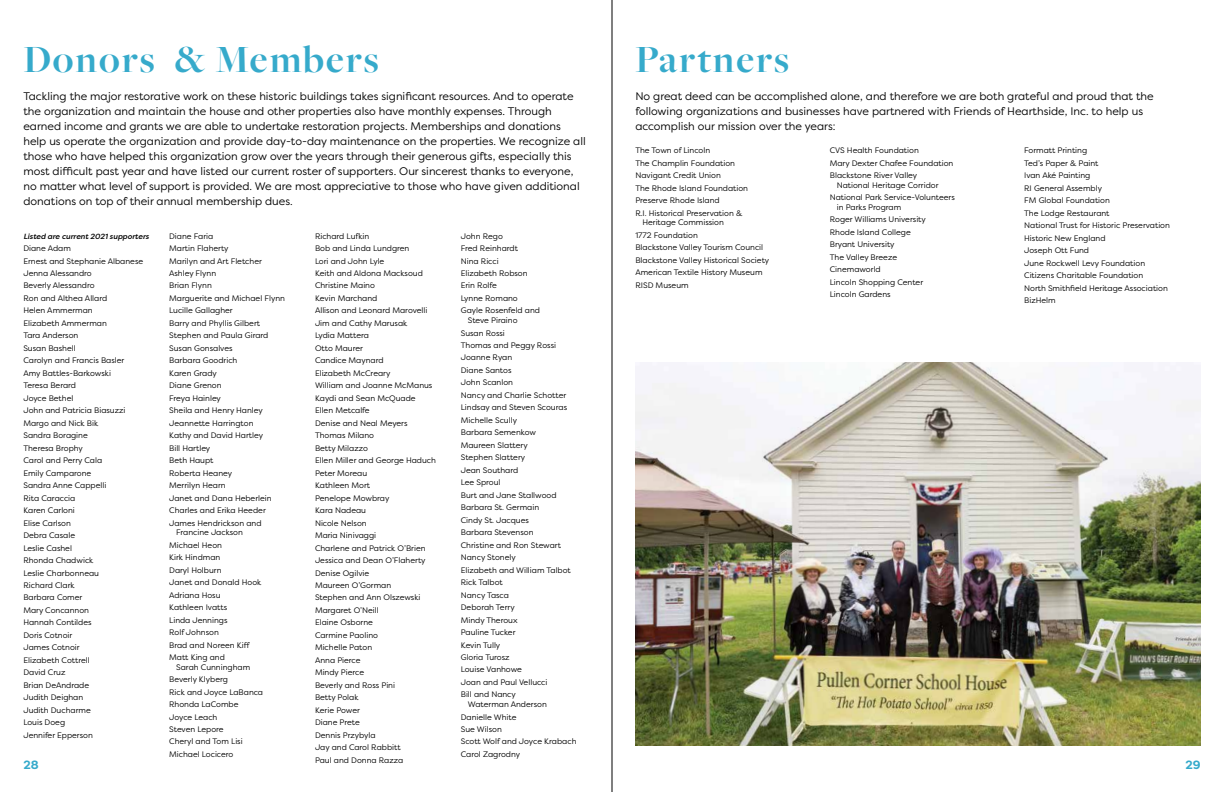
<style>
.page{position:relative;width:1224px;height:792px;background:#fff}
.page>*{position:absolute;margin:0;border:0;box-sizing:border-box;transform-origin:0 0}
.t1{font:700 40px "Freight Big Pro";letter-spacing:.05em;color:#36aacb}
.t2{font:700 12px "Filson Pro";color:#36aacb}
.t3{font:11px/15px "Filson Pro";color:#000}
.t4{font:8px/12.5px "Filson Pro";color:#000}
.t5{font:italic 500 7.5px "Filson Pro";color:#000}
</style>
<div class="page">
<img style="left:635px;top:362px;width:566px;height:384px">
<hr style="left:612px;top:0;width:1px;height:792px;background:#000">
<h1 class="t1" style="left:23px;top:33px;width:357px">Donors &amp; Members</h1>
<p class="t3" style="left:23px;top:88px;width:564px">Tackling the major restorative work on these historic buildings takes significant resources. And to operate the organization and maintain the house and other properties also have monthly expenses. Through earned income and grants we are able to undertake restoration projects. Memberships and donations help us operate the organization and provide day-to-day maintenance on the properties. We recognize all those who have helped this organization grow over the years through their generous gifts, especially this most difficult past year and have listed our current roster of supporters. Our sincerest thanks to everyone, no matter what level of support is provided. We are most appreciative to those who have given additional donations on top of their annual membership dues.</p>
<h1 class="t1" style="left:635px;top:33px;width:155px">Partners</h1>
<h3 class="t3" style="left:635px;top:88px;width:520px">No great deed can be accomplished alone, and therefore we are both grateful and proud that the following organizations and businesses have partnered with Friends of Hearthside, Inc. to help us accomplish our mission over the years:</h3>
<p class="t4" style="left:635px;top:144px;width:114px">The Town of Lincoln<br>The Champlin Foundation<br>Navigant Credit Union<br>The Rhode Island Foundation<br>Preserve Rhode Island<br>R.I. Historical Preservation &amp;</p>
<p class="t4" style="left:635px;top:216px;width:135px;text-indent:7px">Heritage Commission<br>1772 Foundation<br>Blackstone Valley Tourism Council<br>Blackstone Valley Historical Society<br>American Textile History Museum<br>RISD Museum</p>
<p class="t4" style="left:830px;top:144px;width:125px">CVS Health Foundation<br>Mary Dexter Chafee Foundation<br>Blackstone River Valley</p>
<p class="t4" style="left:830px;top:179px;width:127px;text-indent:7px">National Heritage Corridor<br>National Park Service-Volunteers</p>
<p class="t4" style="left:830px;top:201px;width:97px;text-indent:7px">in Parks Program<br>Roger Williams University<br>Rhode Island College<br>Bryant University<br>The Valley Breeze<br>Cinemaworld<br>Lincoln Shopping Center<br>Lincoln Gardens</p>
<p class="t4" style="left:1024px;top:144px;width:147px">Formatt Printing<br>Ted’s Paper &amp; Paint<br>Ivan Aké Painting<br>RI General Assembly<br>FM Global Foundation<br>The Lodge Restaurant<br>National Trust for Historic Preservation<br>Historic New England<br>Joseph Ott Fund<br>June Rockwell Levy Foundation<br>Citizens Charitable Foundation<br>North Smithfield Heritage Association<br>BizHelm</p>
<p class="t4" style="left:315px;top:229px;width:123px">Richard Lufkin<br>Bob and Linda Lundgren<br>Lori and John Lyle<br>Keith and Aldona Macksoud<br>Christine Maino<br>Kevin Marchand<br>Allison and Leonard Marovelli<br>Jim and Cathy Marusak<br>Lydia Mattera<br>Otto Maurer<br>Candice Maynard<br>Elizabeth McCreary<br>William and Joanne McManus<br>Kaydi and Sean McQuade<br>Ellen Metcalfe<br>Denise and Neal Meyers<br>Thomas Milano<br>Betty Milazzo<br>Ellen Miller and George Haduch<br>Peter Moreau<br>Kathleen Mort<br>Penelope Mowbray<br>Kara Nadeau<br>Nicole Nelson<br>Maria Ninivaggi<br>Charlene and Patrick O’Brien<br>Jessica and Dean O’Flaherty<br>Denise Ogilvie<br>Maureen O’Gorman<br>Stephen and Ann Olszewski<br>Margaret O’Neill<br>Elaine Osborne<br>Carmine Paolino<br>Michelle Paton<br>Anna Pierce<br>Mindy Pierce<br>Beverly and Ross Pini<br>Betty Polak<br>Kerie Power<br>Diane Prete<br>Dennis Przybyla<br>Jay and Carol Rabbitt<br>Paul and Donna Razza</p>
<p class="t4" style="left:461px;top:229px;width:81px">John Rego<br>Fred Reinhardt<br>Nina Ricci<br>Elizabeth Robson<br>Erin Rolfe<br>Lynne Romano<br>Gayle Rosenfeld and</p>
<p class="t4" style="left:169px;top:229px;width:117px">Diane Faria<br>Martin Flaherty<br>Marilyn and Art Fletcher<br>Ashley Flynn<br>Brian Flynn<br>Marguerite and Michael Flynn<br>Lucille Gallagher<br>Barry and Phyllis Gilbert<br>Stephen and Paula Girard<br>Susan Gonsalves<br>Barbara Goodrich<br>Karen Grady<br>Diane Grenon<br>Freya Hainley<br>Sheila and Henry Hanley<br>Jeannette Harrington<br>Kathy and David Hartley<br>Bill Hartley<br>Beth Haupt<br>Roberta Heaney<br>Merrilyn Hearn<br>Janet and Dana Heberlein<br>Charles and Erika Heeder<br>James Hendrickson and</p>
<p class="t4" style="left:169px;top:526px;width:94px;text-indent:7px">Francine Jackson<br>Michael Heon<br>Kirk Hindman<br>Daryl Holburn<br>Janet and Donald Hook<br>Adriana Hosu<br>Kathleen Ivatts<br>Linda Jennings<br>Rolf Johnson<br>Brad and Noreen Kiff<br>Matt King and</p>
<p class="t4" style="left:169px;top:660px;width:95px;text-indent:7px">Sarah Cunningham<br>Beverly Klyberg<br>Rick and Joyce LaBanca<br>Rhonda LaCombe<br>Joyce Leach<br>Steven Lepore<br>Cheryl and Tom Lisi<br>Michael Locicero</p>
<p class="t5" style="left:23px;top:231px;width:127px">Listed are current 2021 supporters</p>
<p class="t4" style="left:23px;top:242px;width:121px">Diane Adam<br>Ernest and Stephanie Albanese<br>Jenna Alessandro<br>Beverly Alessandro<br>Ron and Althea Allard<br>Helen Ammerman<br>Elizabeth Ammerman<br>Tara Anderson<br>Susan Bashell<br>Carolyn and Francis Basler<br>Amy Battles-Barkowski<br>Teresa Berard<br>Joyce Bethel<br>John and Patricia Biasuzzi<br>Margo and Nick Bik<br>Sandra Boragine<br>Theresa Brophy<br>Carol and Perry Cala<br>Emily Camparone<br>Sandra Anne Cappelli<br>Rita Caraccia<br>Karen Carloni<br>Elise Carlson<br>Debra Casale<br>Leslie Cashel<br>Rhonda Chadwick<br>Leslie Charbonneau<br>Richard Clark<br>Barbara Comer<br>Mary Concannon<br>Hannah Contildes<br>Doris Cotnoir<br>James Cotnoir<br>Elizabeth Cottrell<br>David Cruz<br>Brian DeAndrade<br>Judith Deighan<br>Judith Ducharme<br>Louis Doeg<br>Jennifer Epperson</p>
<p class="t4" style="left:461px;top:314px;width:112px;text-indent:7px">Steve Piraino<br>Susan Rossi<br>Thomas and Peggy Rossi<br>Joanne Ryan<br>Diane Santos<br>John Scanlon<br>Nancy and Charlie Schotter<br>Lindsay and Steven Scouras<br>Michelle Scully<br>Barbara Semenkow<br>Maureen Slattery<br>Stephen Slattery<br>Jean Southard<br>Lee Sproul<br>Burt and Jane Stallwood<br>Barbara St. Germain<br>Cindy St. Jacques<br>Barbara Stevenson<br>Christine and Ron Stewart<br>Nancy Stonely<br>Elizabeth and William Talbot<br>Rick Talbot<br>Nancy Tasca<br>Deborah Terry<br>Mindy Theroux<br>Pauline Tucker<br>Kevin Tully<br>Gloria Turosz<br>Louise Vanhowe<br>Joan and Paul Vellucci<br>Bill and Nancy</p>
<p class="t4" style="left:461px;top:698px;width:117px;text-indent:7px">Waterman Anderson<br>Danielle White<br>Sue Wilson<br>Scott Wolf and Joyce Krabach<br>Carol Zagrodny</p>
<h2 class="t2" style="left:23px;top:757px;width:17px">28</h2>
<h2 class="t2" style="left:1185px;top:757px;width:17px">29</h2>
</div>
